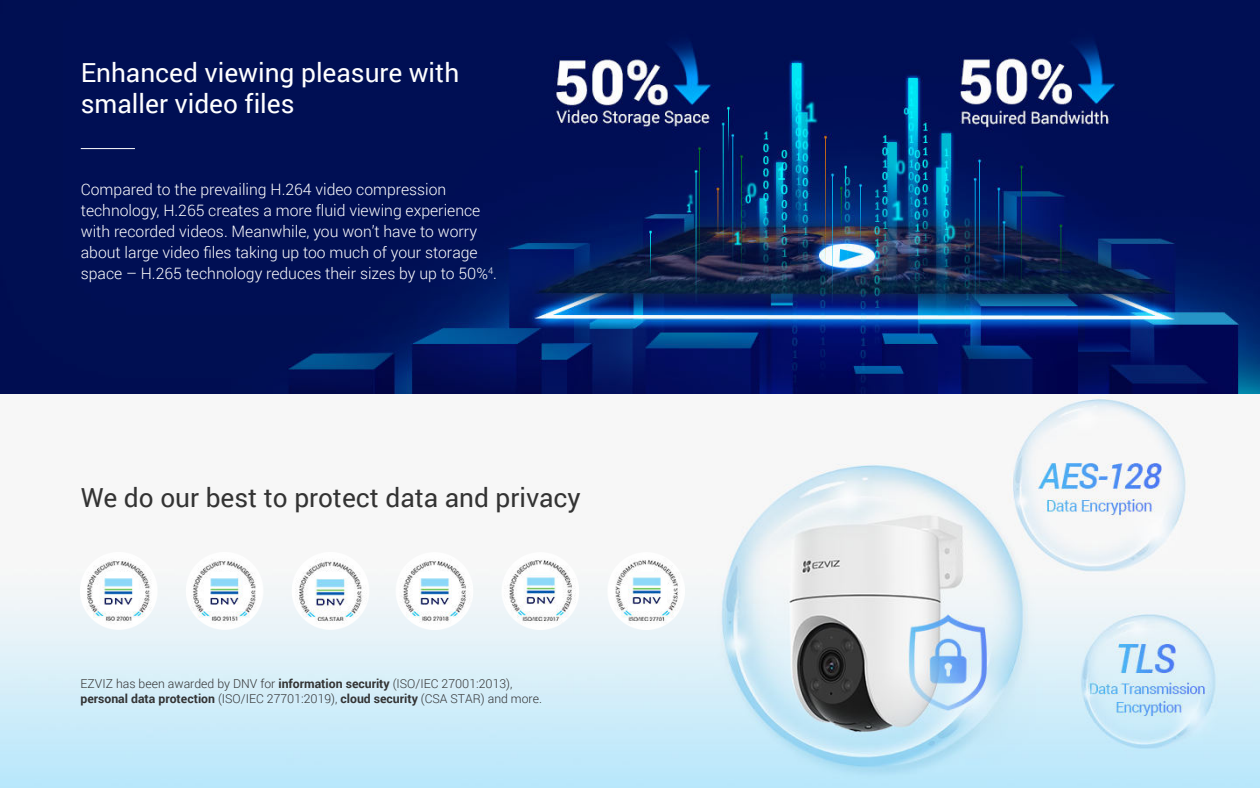
<style>
.page{position:relative;width:1260px;height:788px;background:#fff}
.page>*{position:absolute;margin:0;border:0;box-sizing:border-box;transform-origin:0 0}
.t1{font:26.25px/31.5px "Roboto";color:#fff}
.t2{font:26.25px "Roboto";color:#333}
.t3{font:300 15.75px/21px "Roboto";color:#fff}
.t4{font:300 12.25px/14.7px "Roboto";color:#333}
.s1{font-weight:700}
</style>
<div class="page">
<img style="left:0;top:0;width:1260px;height:788px">
<hr style="left:81px;top:148px;width:54px;height:1px;background:#fff">
<img style="left:80px;top:552px;width:604px;height:77px">
<h1 class="t1" style="left:81px;top:58px;width:380px">Enhanced viewing pleasure with smaller video files</h1>
<p class="t3" style="left:81px;top:180px;width:418px">Compared to the prevailing H.264 video compression฀ technology, H.265 creates a more fluid viewing experience with recorded videos. Meanwhile, you won’t have to worry about large video files taking up too much of your storage space – H.265 technology reduces their sizes by up to 50%<sup>4</sup>.</p>
<h1 class="t2" style="left:81px;top:486px;width:501px">We do our best to protect data and privacy</h1>
<p class="t4" style="left:80px;top:677px;width:463px">EZVIZ has been awarded by DNV for <span class="s1">information security</span> (ISO/IEC 27001:2013), <span class="s1">personal data protection</span> (ISO/IEC 27701:2019), <span class="s1">cloud security</span> (CSA STAR) and more.</p>
</div>
